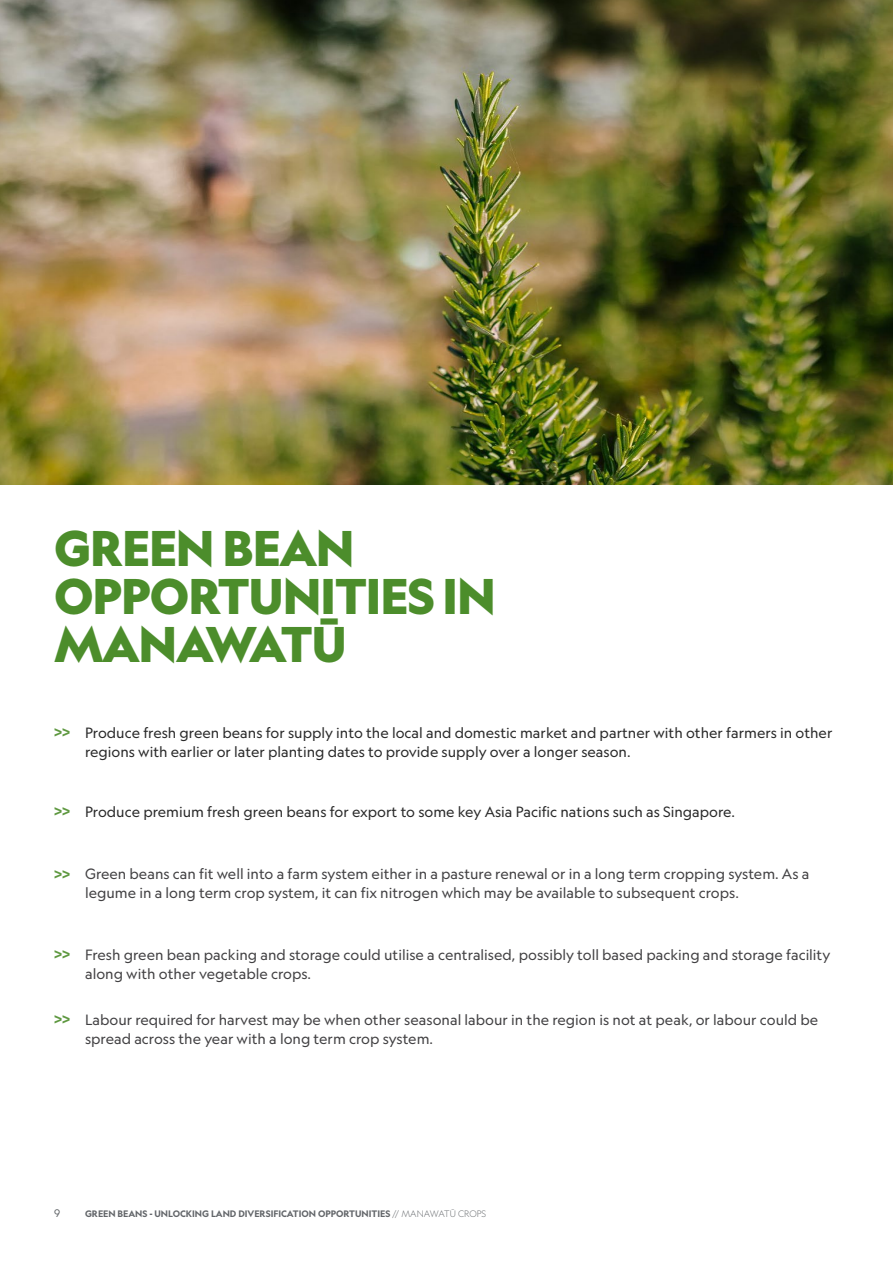
<style>
.page{position:relative;width:893px;height:1263px;background:#fff}
.page>*{position:absolute;margin:0;border:0;box-sizing:border-box;transform-origin:0 0}
.t1{font:900 48px/48px "Geograph";letter-spacing:-.02em;color:#4c8d2b}
.t2{font:14.25px/18.8px "Geograph";color:#414042}
.t3{font:14.25px/18.8px "Geograph";color:#292929}
.t4{font:700 13.5px "Geograph";color:#5e9840}
.t5{font:10.5px "Geograph";color:#63666a}
.t6{font:700 9px "Geograph";color:#63666a}
.s1{font-weight:300}
</style>
<div class="page">
<img style="left:0;top:0;width:893px;height:485px">
<h1 class="t1" style="left:54px;top:524px;width:443px">GREEN BEAN<br>OPPORTUNITIES IN<br>MANAWATŪ</h1>
<p class="t4" style="left:54px;top:723px;width:18px">&gt;&gt;</p>
<p class="t3" style="left:85px;top:723px;width:749px">Produce fresh green beans for supply into the local and domestic market and partner with other farmers in other regions with earlier or later planting dates to provide supply over a longer season.</p>
<p class="t4" style="left:54px;top:802px;width:18px">&gt;&gt;</p>
<p class="t3" style="left:85px;top:802px;width:652px">Produce premium fresh green beans for export to some key Asia Pacific nations such as Singapore.</p>
<p class="t4" style="left:54px;top:865px;width:18px">&gt;&gt;</p>
<p class="t2" style="left:85px;top:865px;width:726px">Green beans can fit well into a farm system either in a pasture renewal or in a long term cropping system. As a legume in a long term crop system, it can fix nitrogen which may be available to subsequent crops.</p>
<p class="t4" style="left:54px;top:945px;width:18px">&gt;&gt;</p>
<p class="t4" style="left:54px;top:1010px;width:18px">&gt;&gt;</p>
<p class="t2" style="left:85px;top:945px;width:747px">Fresh green bean packing and storage could utilise a centralised, possibly toll based packing and storage facility along with other vegetable crops.</p>
<p class="t2" style="left:85px;top:1010px;width:735px">Labour required for harvest may be when other seasonal labour in the region is not at peak, or labour could be spread across the year with a long term crop system.</p>
<p class="t5" style="left:54px;top:1207px;width:8px">9</p>
<p class="t6" style="left:85px;top:1208px;width:403px">GREEN BEANS - UNLOCKING LAND DIVERSIFICATION OPPORTUNITIES <span class="s1">// MANAWATŪ CROPS</span></p>
</div>
